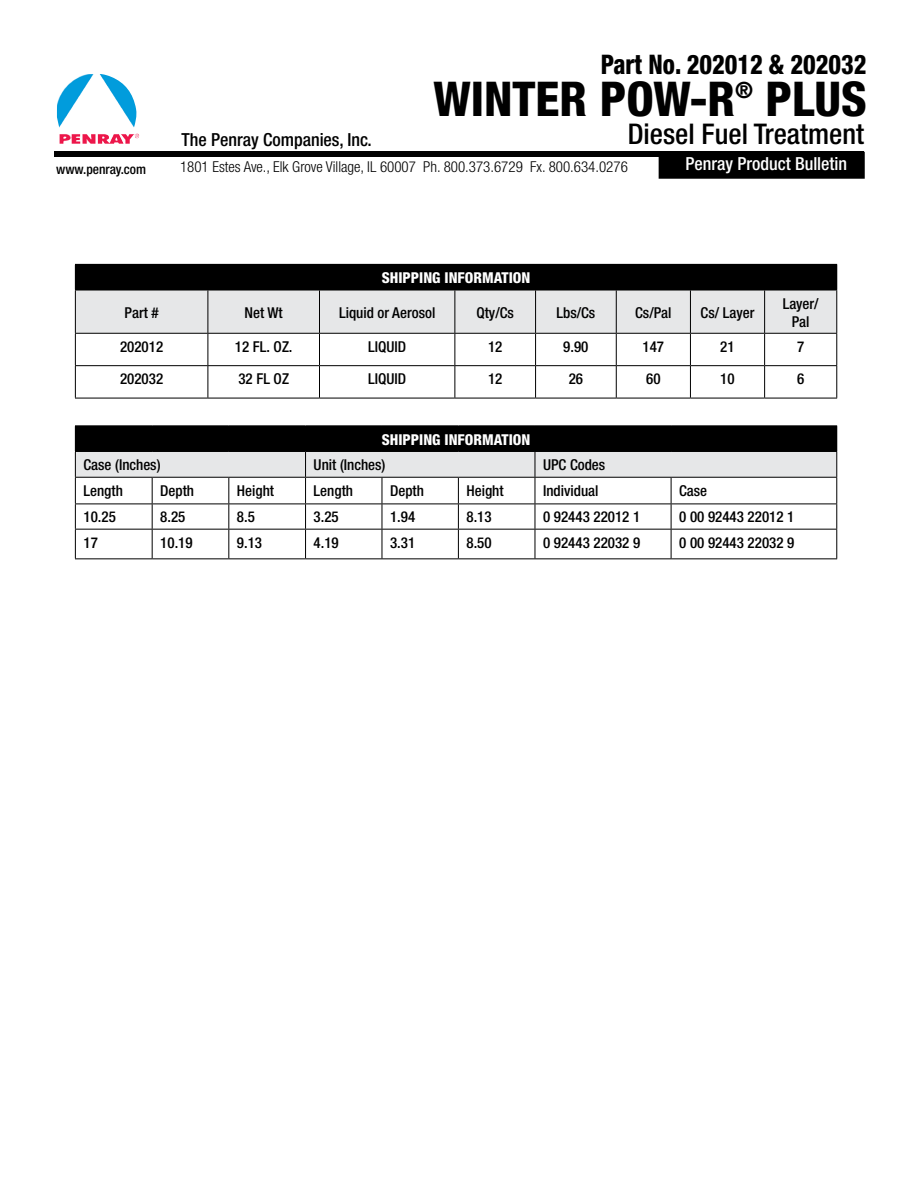
<style>
.page{position:relative;width:918px;height:1188px;background:#fff}
.page>*{position:absolute;margin:0;border:0;box-sizing:border-box;transform-origin:0 0}
.t1{font:800 condensed 48px "Helvetica Neue";color:#000}
.t2{font:500 condensed 28.5px "Helvetica Neue";color:#000}
.t3{font:800 condensed 27px "Helvetica Neue";color:#000;scale:.9 1}
.t4{font:500 condensed 18px "Helvetica Neue";color:#000}
.t5{font:500 condensed 18px "Helvetica Neue";color:#fff}
.t6{font:500 condensed 15px/18px "Helvetica Neue";color:#000;text-align:center}
.t7{font:300 condensed 15px "Helvetica Neue";color:#000}
.t8{font:800 condensed 15px "Helvetica Neue";color:#fff}
.t9{font:500 condensed 13.5px "Helvetica Neue";color:#000}
</style>
<div class="page">
<hr style="left:75px;top:333px;width:133px;height:1px;background:#000">
<hr style="left:208px;top:333px;width:112px;height:1px;background:#000">
<hr style="left:320px;top:333px;width:135px;height:1px;background:#000">
<hr style="left:455px;top:333px;width:81px;height:1px;background:#000">
<hr style="left:536px;top:333px;width:80px;height:1px;background:#000">
<hr style="left:616px;top:333px;width:74px;height:1px;background:#000">
<hr style="left:690px;top:333px;width:75px;height:1px;background:#000">
<hr style="left:765px;top:333px;width:72px;height:1px;background:#000">
<hr style="left:75px;top:365px;width:133px;height:1px;background:#000">
<hr style="left:208px;top:365px;width:112px;height:1px;background:#000">
<hr style="left:320px;top:365px;width:135px;height:1px;background:#000">
<hr style="left:455px;top:365px;width:81px;height:1px;background:#000">
<hr style="left:536px;top:365px;width:80px;height:1px;background:#000">
<hr style="left:616px;top:365px;width:74px;height:1px;background:#000">
<hr style="left:690px;top:365px;width:75px;height:1px;background:#000">
<hr style="left:765px;top:365px;width:72px;height:1px;background:#000">
<hr style="left:75px;top:398px;width:133px;height:1px;background:#000">
<hr style="left:208px;top:398px;width:112px;height:1px;background:#000">
<hr style="left:320px;top:398px;width:135px;height:1px;background:#000">
<hr style="left:455px;top:398px;width:81px;height:1px;background:#000">
<hr style="left:536px;top:398px;width:80px;height:1px;background:#000">
<hr style="left:616px;top:398px;width:74px;height:1px;background:#000">
<hr style="left:690px;top:398px;width:75px;height:1px;background:#000">
<hr style="left:765px;top:398px;width:72px;height:1px;background:#000">
<hr style="left:75px;top:334px;width:1px;height:31px;background:#000">
<hr style="left:75px;top:366px;width:1px;height:32px;background:#000">
<hr style="left:208px;top:334px;width:1px;height:31px;background:#000">
<hr style="left:319px;top:334px;width:1px;height:31px;background:#000">
<hr style="left:454px;top:334px;width:1px;height:31px;background:#000">
<hr style="left:535px;top:334px;width:1px;height:31px;background:#000">
<hr style="left:616px;top:334px;width:1px;height:31px;background:#000">
<hr style="left:690px;top:334px;width:1px;height:31px;background:#000">
<hr style="left:764px;top:334px;width:1px;height:31px;background:#000">
<hr style="left:836px;top:334px;width:1px;height:31px;background:#000">
<hr style="left:208px;top:366px;width:1px;height:32px;background:#000">
<hr style="left:319px;top:366px;width:1px;height:32px;background:#000">
<hr style="left:454px;top:366px;width:1px;height:32px;background:#000">
<hr style="left:535px;top:366px;width:1px;height:32px;background:#000">
<hr style="left:616px;top:366px;width:1px;height:32px;background:#000">
<hr style="left:690px;top:366px;width:1px;height:32px;background:#000">
<hr style="left:764px;top:366px;width:1px;height:32px;background:#000">
<hr style="left:836px;top:366px;width:1px;height:32px;background:#000">
<hr style="left:75px;top:264px;width:133px;height:1px;background:#000">
<hr style="left:208px;top:264px;width:112px;height:1px;background:#000">
<hr style="left:320px;top:264px;width:135px;height:1px;background:#000">
<hr style="left:455px;top:264px;width:81px;height:1px;background:#000">
<hr style="left:536px;top:264px;width:80px;height:1px;background:#000">
<hr style="left:616px;top:264px;width:74px;height:1px;background:#000">
<hr style="left:690px;top:264px;width:75px;height:1px;background:#000">
<hr style="left:765px;top:264px;width:72px;height:1px;background:#000">
<svg style="left:75px;top:265px;width:762px;height:68px;background:#8d8d8e"></svg>
<hr style="left:75px;top:290px;width:133px;height:1px;background:#000">
<hr style="left:208px;top:290px;width:112px;height:1px;background:#000">
<hr style="left:320px;top:290px;width:135px;height:1px;background:#000">
<hr style="left:455px;top:290px;width:81px;height:1px;background:#000">
<hr style="left:536px;top:290px;width:80px;height:1px;background:#000">
<hr style="left:616px;top:290px;width:74px;height:1px;background:#000">
<hr style="left:690px;top:290px;width:75px;height:1px;background:#000">
<hr style="left:765px;top:290px;width:72px;height:1px;background:#000">
<hr style="left:75px;top:425px;width:77px;height:1px;background:#000">
<hr style="left:152px;top:425px;width:77px;height:1px;background:#000">
<hr style="left:229px;top:425px;width:77px;height:1px;background:#000">
<hr style="left:306px;top:425px;width:76px;height:1px;background:#000">
<hr style="left:382px;top:425px;width:76px;height:1px;background:#000">
<hr style="left:458px;top:425px;width:77px;height:1px;background:#000">
<hr style="left:535px;top:425px;width:136px;height:1px;background:#000">
<hr style="left:671px;top:425px;width:166px;height:1px;background:#000">
<hr style="left:75px;top:558px;width:77px;height:1px;background:#000">
<hr style="left:152px;top:558px;width:77px;height:1px;background:#000">
<hr style="left:229px;top:558px;width:77px;height:1px;background:#000">
<hr style="left:306px;top:558px;width:76px;height:1px;background:#000">
<hr style="left:382px;top:558px;width:76px;height:1px;background:#000">
<hr style="left:458px;top:558px;width:77px;height:1px;background:#000">
<hr style="left:535px;top:558px;width:136px;height:1px;background:#000">
<hr style="left:671px;top:558px;width:166px;height:1px;background:#000">
<svg style="left:75px;top:426px;width:762px;height:132px"></svg>
<div style="left:659px;top:153px;width:205px;height:25px;background:#000"></div>
<div style="left:659px;top:152px;width:206px;height:27px;border:2px solid #000"></div>
<div style="left:54px;top:152px;width:810px;height:5px;background:#000"></div>
<img style="left:57px;top:74px;width:82px;height:70px">
<h3 class="t3" style="left:601px;top:48px;width:297px">Part No. 202012 &amp; 202032</h3>
<p class="t4" style="left:182px;top:129px;width:192px">The Penray Companies, Inc.</p>
<h1 class="t1" style="left:433px;top:69px;width:435px">WINTER POW-R<sup>®</sup> PLUS</h1>
<h2 class="t2" style="left:628px;top:117px;width:238px">Diesel Fuel Treatment</h2>
<p class="t9" style="left:56px;top:161px;width:92px">www.penray.com</p>
<p class="t7" style="left:180px;top:159px;width:449px">1801 Estes Ave., Elk Grove Village, IL 60007 Ph. 800.373.6729 Fx. 800.634.0276</p>
<p class="t8" style="left:382px;top:269px;width:150px">SHIPPING INFORMATION</p>
<p class="t5" style="left:686px;top:153px;width:163px">Penray Product Bulletin</p>
<p class="t6" style="left:125px;top:303px;width:36px">Part #</p>
<p class="t6" style="left:245px;top:303px;width:40px">Net Wt</p>
<p class="t6" style="left:339px;top:303px;width:98px">Liquid or Aerosol</p>
<p class="t6" style="left:476px;top:303px;width:39px">Qty/Cs</p>
<p class="t6" style="left:556px;top:303px;width:40px">Lbs/Cs</p>
<p class="t6" style="left:635px;top:303px;width:38px">Cs/Pal</p>
<p class="t6" style="left:701px;top:303px;width:55px">Cs/ Layer</p>
<p class="t6" style="left:783px;top:294px;width:38px">Layer/<br>Pal</p>
<p class="t6" style="left:120px;top:337px;width:45px">202012</p>
<p class="t6" style="left:235px;top:337px;width:59px">12 FL. OZ.</p>
<p class="t6" style="left:368px;top:337px;width:40px">LIQUID</p>
<p class="t6" style="left:488px;top:337px;width:16px">12</p>
<p class="t6" style="left:563px;top:337px;width:27px">9.90</p>
<p class="t6" style="left:643px;top:337px;width:23px">147</p>
<p class="t6" style="left:720px;top:337px;width:16px">21</p>
<p class="t6" style="left:797px;top:337px;width:9px">7</p>
<p class="t6" style="left:120px;top:370px;width:45px">202032</p>
<p class="t6" style="left:238px;top:370px;width:52px">32 FL OZ</p>
<p class="t6" style="left:368px;top:370px;width:40px">LIQUID</p>
<p class="t6" style="left:488px;top:370px;width:16px">12</p>
<p class="t6" style="left:569px;top:370px;width:16px">26</p>
<p class="t6" style="left:646px;top:370px;width:16px">60</p>
<p class="t6" style="left:720px;top:370px;width:16px">10</p>
<p class="t6" style="left:797px;top:370px;width:9px">6</p>
<p class="t8" style="left:382px;top:430px;width:150px">SHIPPING INFORMATION</p>
<p class="t6" style="left:83px;top:455px;width:79px">Case (Inches)</p>
<p class="t6" style="left:314px;top:455px;width:73px">Unit (Inches)</p>
<p class="t6" style="left:543px;top:455px;width:64px">UPC Codes</p>
<p class="t6" style="left:83px;top:481px;width:41px">Length</p>
<p class="t6" style="left:160px;top:481px;width:35px">Depth</p>
<p class="t6" style="left:237px;top:481px;width:39px">Height</p>
<p class="t6" style="left:314px;top:481px;width:41px">Length</p>
<p class="t6" style="left:390px;top:481px;width:35px">Depth</p>
<p class="t6" style="left:467px;top:481px;width:39px">Height</p>
<p class="t6" style="left:543px;top:481px;width:57px">Individual</p>
<p class="t6" style="left:679px;top:481px;width:30px">Case</p>
<p class="t6" style="left:83px;top:508px;width:34px">10.25</p>
<p class="t6" style="left:160px;top:508px;width:27px">8.25</p>
<p class="t6" style="left:237px;top:508px;width:19px">8.5</p>
<p class="t6" style="left:314px;top:508px;width:27px">3.25</p>
<p class="t6" style="left:390px;top:508px;width:27px">1.94</p>
<p class="t6" style="left:467px;top:508px;width:27px">8.13</p>
<p class="t6" style="left:543px;top:508px;width:99px">0 92443 22012 1</p>
<p class="t6" style="left:679px;top:508px;width:117px">0 00 92443 22012 1</p>
<p class="t6" style="left:83px;top:533px;width:16px">17</p>
<p class="t6" style="left:160px;top:533px;width:34px">10.19</p>
<p class="t6" style="left:237px;top:533px;width:27px">9.13</p>
<p class="t6" style="left:314px;top:533px;width:27px">4.19</p>
<p class="t6" style="left:390px;top:533px;width:27px">3.31</p>
<p class="t6" style="left:467px;top:533px;width:27px">8.50</p>
<p class="t6" style="left:543px;top:533px;width:99px">0 92443 22032 9</p>
<p class="t6" style="left:679px;top:533px;width:117px">0 00 92443 22032 9</p>
</div>
